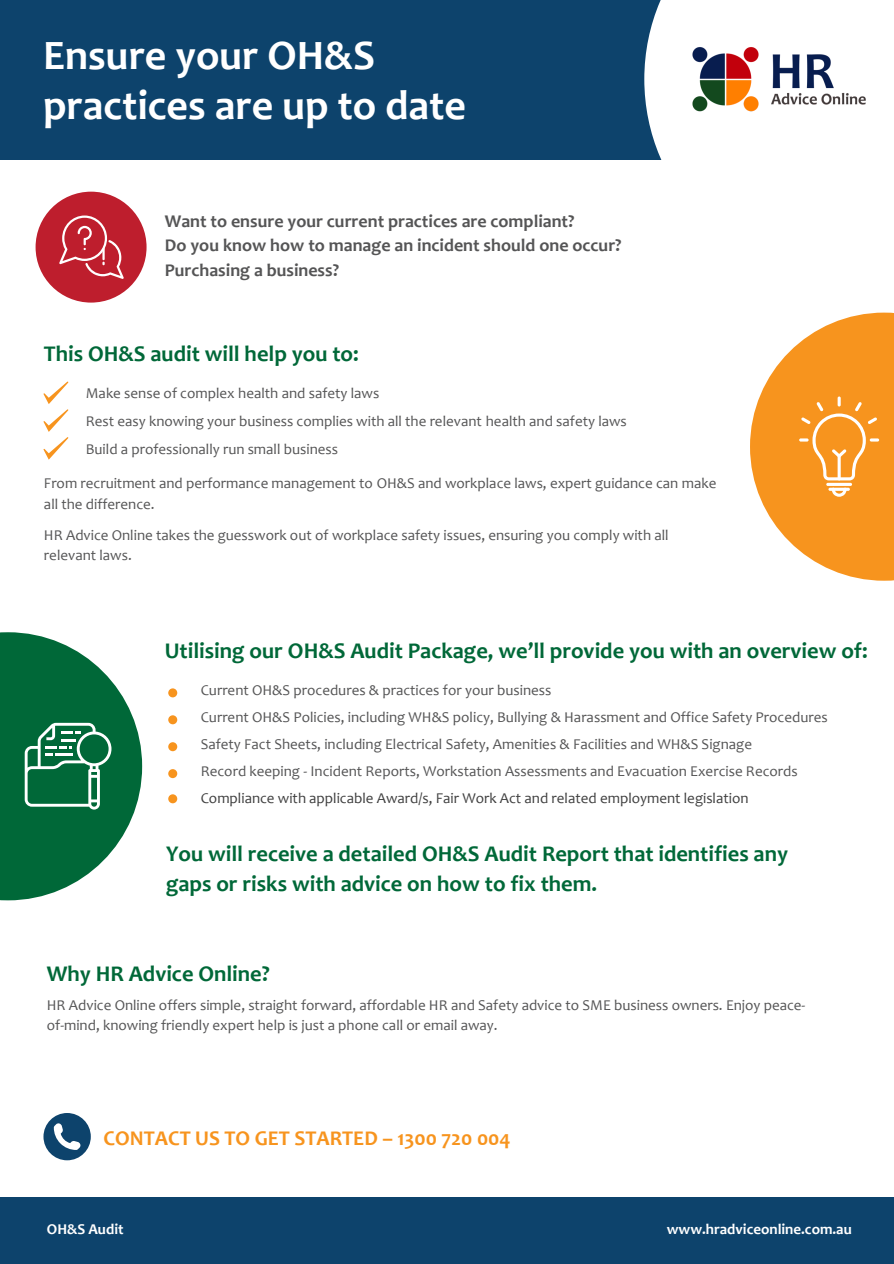
<style>
.page{position:relative;width:894px;height:1264px;background:#fff}
.page>*{position:absolute;margin:0;border:0;box-sizing:border-box;transform-origin:0 0}
.t1{font:700 42px/49.5px "Candara";color:#fff}
.t2{font:700 22.5px/30.5px "Candara";color:#006838}
.t3{font:700 21px "Candara";color:#f7941e}
.t4{font:700 18px/24.8px "Candara";color:#555556}
.t5{font:15px/26.8px "Candara";color:#555556}
.t6{font:700 15px "Candara";color:#fff}
.s1{color:#404040}
</style>
<div class="page">
<div style="left:0;top:0;width:893px;height:160px;background:#0d436c"></div>
<div style="left:644px;top:0;width:249px;height:160px;background:#fff"></div>
<img style="left:689px;top:44px;width:179px;height:71px">
<div style="left:36px;top:192px;width:110px;height:110px;background:#be1e2d;border-radius:50%"></div>
<svg style="left:59px;top:215px;width:65px;height:64px"></svg>
<svg style="left:44px;top:381px;width:24px;height:78px"></svg>
<svg style="left:750px;top:312px;width:143px;height:268px"></svg>
<svg style="left:0;top:632px;width:142px;height:268px"></svg>
<svg style="left:43px;top:1113px;width:48px;height:47px"></svg>
<div style="left:168px;top:688px;width:9px;height:9px;background:#f7941e;border-radius:50%"></div>
<div style="left:168px;top:715px;width:9px;height:9px;background:#f7941e;border-radius:50%"></div>
<div style="left:168px;top:742px;width:9px;height:9px;background:#f7941e;border-radius:50%"></div>
<div style="left:168px;top:769px;width:9px;height:9px;background:#f7941e;border-radius:50%"></div>
<div style="left:168px;top:794px;width:9px;height:9px;background:#f7941e;border-radius:50%"></div>
<div style="left:0;top:1197px;width:893px;height:66px;background:#0d436c"></div>
<p class="t1" style="left:43px;top:35px;width:424px">Ensure your OH&amp;S practices are up to date</p>
<p class="t4" style="left:165px;top:210px;width:458px">Want to ensure your current practices are compliant?<br>Do you know how to manage an incident should one occur?<br>Purchasing a business?</p>
<p class="t2" style="left:44px;top:341px;width:316px">This OH&amp;S audit will help you to:</p>
<p class="t5" style="left:86px;top:381px;width:542px;line-height:27.8px">Make sense of complex health and safety laws<br>Rest easy knowing your business complies with all the relevant health and safety laws<br>Build a professionally run small business</p>
<p class="t5" style="left:44px;top:474px;width:674px;line-height:20.7px">From recruitment and performance management to OH&amp;S and workplace laws, expert guidance can make all the difference.</p>
<p class="t5" style="left:44px;top:526px;width:626px;line-height:20.7px">HR Advice Online takes the guesswork out of workplace safety issues, ensuring you comply with all relevant laws.</p>
<p class="t2" style="left:165px;top:637px;width:704px">Utilising our OH&amp;S Audit Package, we’ll provide you with an overview of:</p>
<p class="t5" style="left:201px;top:678px;width:628px">Current OH&amp;S procedures &amp; practices for your business<br>Current OH&amp;S Policies, including WH&amp;S policy, Bullying &amp; Harassment and Office Safety Procedures Safety Fact Sheets, including Electrical Safety, Amenities &amp; Facilities and WH&amp;S Signage<br>Record keeping - Incident Reports, Workstation Assessments and Evacuation Exercise Records <span class="s1">Compliance with applicable Award/s, Fair Work Act and related employment legislation</span></p>
<p class="t2" style="left:166px;top:840px;width:623px">You will receive a detailed OH&amp;S Audit Report that identifies any gaps or risks with advice on how to fix them.</p>
<p class="t2" style="left:47px;top:960px;width:224px">Why HR Advice Online?</p>
<p class="t5" style="left:47px;top:995px;width:759px;line-height:20.7px">HR Advice Online offers simple, straight forward, affordable HR and Safety advice to SME business owners. Enjoy peace&shy;of-mind, knowing friendly expert help is just a phone call or email away.</p>
<p class="t3" style="left:104px;top:1129px;width:408px">CONTACT US TO GET STARTED – 1300 720 004</p>
<p class="t6" style="left:47px;top:1219px;width:78px">OH&amp;S Audit</p>
<p class="t6" style="left:666px;top:1223px;width:186px">www.hradviceonline.com.au</p>
</div>
